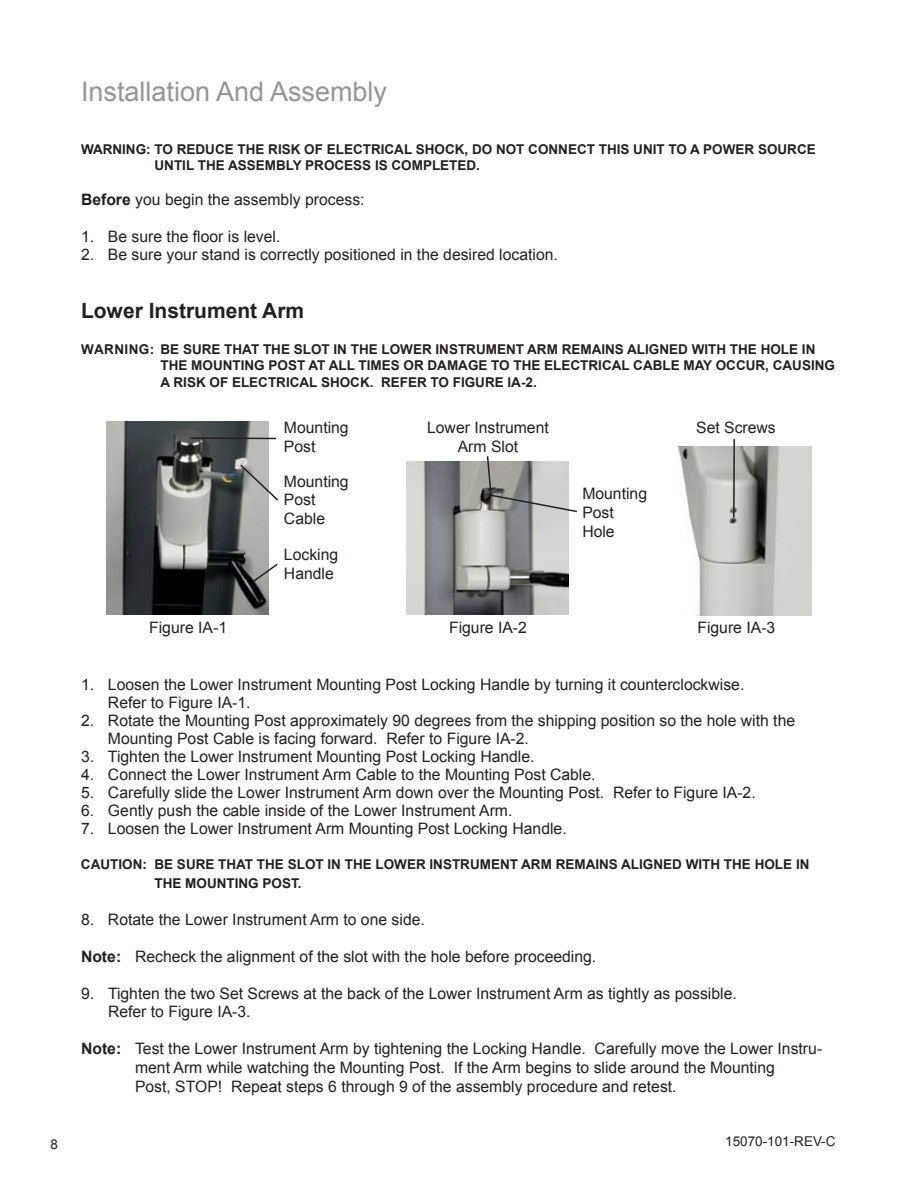
<style>
.page{position:relative;width:918px;height:1188px;background:#fff}
.page>*{position:absolute;margin:0;border:0;box-sizing:border-box;transform-origin:0 0}
.t1{font:27px "Arial";color:#949698}
.t2{font:700 21px "Arial";color:#231f20}
.t3{font:15.75px/18.9px "Arial";color:#231f20}
.t4{font:700 13.5px "Arial";color:#231f20}
.t5{font:13.5px "Arial";color:#231f20}
.s1{font-weight:700}
</style>
<div class="page">
<img style="left:677px;top:447px;width:134px;height:168px">
<img style="left:106px;top:422px;width:162px;height:193px">
<svg style="left:251px;top:562px;width:27px;height:22px"></svg>
<svg style="left:239px;top:463px;width:40px;height:39px"></svg>
<hr style="left:191px;top:437px;width:85px;height:2px;background:#231f20">
<hr style="left:733px;top:439px;width:2px;height:79px;background:#231f20">
<img style="left:407px;top:462px;width:162px;height:153px">
<svg style="left:485px;top:456px;width:92px;height:57px"></svg>
<h1 class="t1" style="left:81px;top:73px;width:308px">Installation And Assembly</h1>
<p class="t4" style="left:81px;top:140px;width:22px">WARNING</p>
<p class="t4" style="left:146px;top:140px;width:41px">:TO REDUCE</p>
<p class="t4" style="left:238px;top:140px;width:10px">THE</p>
<p class="t4" style="left:268px;top:140px;width:9px">RISK</p>
<p class="t4" style="left:304px;top:140px;width:50px">OF ELECTRICA</p>
<p class="t4" style="left:404px;top:140px;width:23px">L SHOCK</p>
<p class="t4" style="left:465px;top:140px;width:42px">, DO NOT</p>
<p class="t4" style="left:528px;top:140px;width:11px">CONNECT</p>
<p class="t4" style="left:599px;top:140px;width:9px">THIS</p>
<p class="t4" style="left:633px;top:140px;width:9px">UNIT</p>
<p class="t4" style="left:669px;top:140px;width:46px">TO APOWER</p>
<p class="t4" style="left:758px;top:140px;width:11px">SOURCE</p>
<p class="t4" style="left:155px;top:156px;width:9px">UNTI</p>
<p class="t4" style="left:186px;top:156px;width:22px">L THE</p>
<p class="t4" style="left:228px;top:156px;width:11px">ASSEM</p>
<p class="t4" style="left:276px;top:156px;width:40px">BLY PROCESS</p>
<p class="t4" style="left:375px;top:156px;width:28px">IS COMP</p>
<p class="t4" style="left:432px;top:156px;width:18px">LETED</p>
<p class="t4" style="left:476px;top:156px;width:5px">.</p>
<p class="t3" style="left:81px;top:190px;width:285px"><span class="s1">BEFORE</span> you begin the assembly process:</p>
<p class="t3" style="left:81px;top:227px;width:201px">1. Be sure the floor is level.</p>
<p class="t3" style="left:81px;top:245px;width:478px">2. Be sure your stand is correctly positioned in the desired location.</p>
<h2 class="t2" style="left:81px;top:297px;width:225px">LOWER INSTRUMENT ARM</h2>
<p class="t4" style="left:81px;top:340px;width:24px">WARNING</p>
<p class="t4" style="left:150px;top:340px;width:44px">:BESURE</p>
<p class="t4" style="left:224px;top:340px;width:10px">THAT</p>
<p class="t4" style="left:263px;top:340px;width:10px">THE</p>
<p class="t4" style="left:294px;top:340px;width:67px">SLOT IN THE</p>
<p class="t4" style="left:382px;top:340px;width:11px">LOWER</p>
<p class="t4" style="left:436px;top:340px;width:15px">INSTRUMENT</p>
<p class="t4" style="left:527px;top:340px;width:45px">ARM REMAINS</p>
<p class="t4" style="left:627px;top:340px;width:28px">ALIGNED</p>
<p class="t4" style="left:692px;top:340px;width:10px">WITH</p>
<p class="t4" style="left:730px;top:340px;width:10px">THE</p>
<p class="t4" style="left:761px;top:340px;width:49px">HOLEIN</p>
<p class="t4" style="left:161px;top:357px;width:10px">THE</p>
<p class="t4" style="left:191px;top:357px;width:10px">MOUNTING</p>
<p class="t4" style="left:269px;top:357px;width:10px">POST</p>
<p class="t4" style="left:309px;top:357px;width:60px">AT ALL TIMES</p>
<p class="t4" style="left:404px;top:357px;width:433px">OR DAMAGE TO THE ELECTRICAL CABLE MAY OCCUR, CAUSING</p>
<p class="t4" style="left:161px;top:373px;width:240px">A RISK OF ELECTRICAL SHOCK. REFER</p>
<p class="t4" style="left:431px;top:373px;width:40px">TO FIGURE</p>
<p class="t4" style="left:508px;top:373px;width:31px">IA-2.</p>
<p class="t3" style="left:284px;top:419px;width:66px">Mounting<br>Post</p>
<p class="t3" style="left:427px;top:418px;width:123px">Lower Instrument</p>
<p class="t3" style="left:696px;top:418px;width:81px">Set Screws</p>
<p class="t3" style="left:458px;top:437px;width:62px">Arm Slot</p>
<p class="t3" style="left:582px;top:485px;width:66px">Mounting<br>Post<br>Hole</p>
<p class="t3" style="left:284px;top:472px;width:66px">Mounting<br>Post<br>Cable</p>
<p class="t3" style="left:284px;top:545px;width:56px">Locking<br>Handle</p>
<p class="t3" style="left:149px;top:618px;width:79px">Figure IA-1</p>
<p class="t3" style="left:449px;top:618px;width:79px">Figure IA-2</p>
<p class="t3" style="left:697px;top:618px;width:79px">Figure IA-3</p>
<p class="t3" style="left:108px;top:675px;width:638px;line-height:18px;text-indent:-27px">1. Loosen the Lower Instrument Mounting Post Locking Handle by turning it counterclockwise.<br>Refer to Figure IA-1.</p>
<p class="t3" style="left:108px;top:711px;width:689px;line-height:18px;text-indent:-27px">2. Rotate the Mounting Post approximately 90 degrees from the shipping position so the hole with the<br>Mounting Post Cable is facing forward. Refer to Figure IA-2.</p>
<p class="t3" style="left:81px;top:747px;width:455px">3. Tighten the Lower Instrument Mounting Post Locking Handle.</p>
<p class="t3" style="left:81px;top:765px;width:516px">4. Connect the Lower Instrument Arm Cable to the Mounting Post Cable.</p>
<p class="t3" style="left:81px;top:783px;width:676px">5. Carefully slide the Lower Instrument Arm down over the Mounting Post. Refer to Figure IA-2.</p>
<p class="t3" style="left:81px;top:801px;width:433px">6. Gently push the cable inside of the Lower Instrument Arm.</p>
<p class="t3" style="left:81px;top:819px;width:487px">7. Loosen the Lower Instrument Arm Mounting Post Locking Handle.</p>
<p class="t4" style="left:81px;top:855px;width:79px">CAUTION: BE</p>
<p class="t4" style="left:177px;top:855px;width:11px">SURE</p>
<p class="t4" style="left:218px;top:855px;width:10px">THAT</p>
<p class="t4" style="left:257px;top:855px;width:10px">THE</p>
<p class="t4" style="left:288px;top:855px;width:67px">SLOT IN THE</p>
<p class="t4" style="left:376px;top:855px;width:11px">LOWER</p>
<p class="t4" style="left:430px;top:855px;width:15px">INSTRUMENT</p>
<p class="t4" style="left:521px;top:855px;width:45px">ARM REMAINS</p>
<p class="t4" style="left:621px;top:855px;width:28px">ALIGNED</p>
<p class="t4" style="left:686px;top:855px;width:10px">WITH</p>
<p class="t4" style="left:724px;top:855px;width:10px">THE</p>
<p class="t4" style="left:755px;top:855px;width:49px">HOLEIN</p>
<p class="t4" style="left:155px;top:874px;width:10px">THE</p>
<p class="t4" style="left:185px;top:874px;width:10px">MOUNTING</p>
<p class="t4" style="left:263px;top:874px;width:10px">POST</p>
<p class="t4" style="left:298px;top:874px;width:5px">.</p>
<p class="t3" style="left:81px;top:910px;width:345px">8. Rotate the Lower Instrument Arm to one side.</p>
<p class="t3" style="left:81px;top:947px;width:517px"><span class="s1">NOTE:</span> Recheck the alignment of the slot with the hole before proceeding.</p>
<p class="t3" style="left:108px;top:984px;width:630px;line-height:18px;text-indent:-27px">9. Tighten the two Set Screws at the back of the Lower Instrument Arm as tightly as possible.<br>Refer to Figure IA-3.</p>
<p class="t3" style="left:135px;top:1040px;width:689px;text-indent:-54px"><span class="s1">NOTE:</span> Test the Lower Instrument Arm by tightening the Locking Handle. Carefully move the Lower Instru&shy;ment Arm while watching the Mounting Post. If the Arm begins to slide around the Mounting<br>Post, STOP! Repeat steps 6 through 9 of the assembly procedure and retest.</p>
<p class="t5" style="left:50px;top:1136px;width:9px">8</p>
<p class="t5" style="left:725px;top:1133px;width:112px">15070-101-REV-C</p>
</div>
